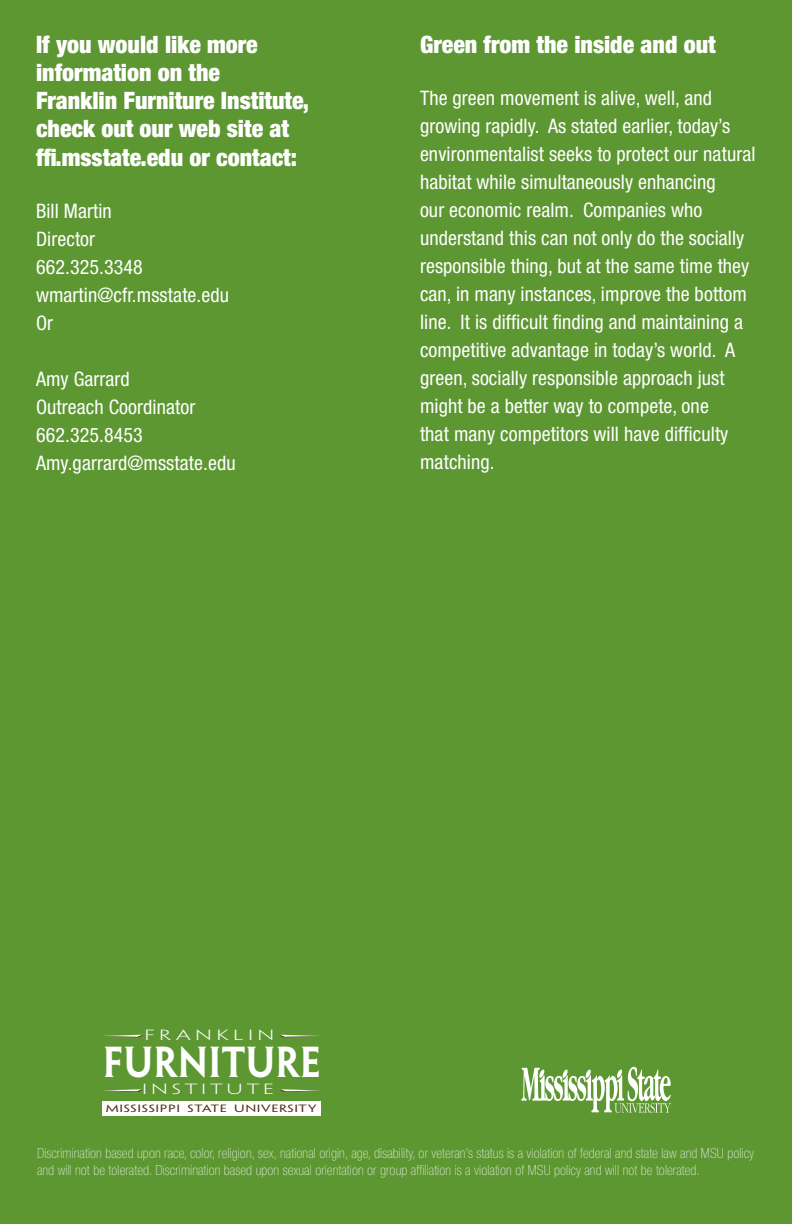
<style>
.page{position:relative;width:792px;height:1224px;background:#5d9732}
.page>*{position:absolute;margin:0;border:0;box-sizing:border-box;transform-origin:0 0}
.t1{font:38.8px "Penumbra Half Serif Std Se Bd";letter-spacing:.01em;color:#fff;scale:.94 1}
.t2{font:900 condensed 24px/28.2px "Helvetica Neue LT Std";color:#fff}
.t3{font:condensed 20px/28px "Helvetica Neue LT Std";letter-spacing:.005em;color:#fff}
.t4{font:100 condensed 14px/16.8px "Helvetica Neue LT Std";letter-spacing:.005em;color:#d6e5cc}
.t5{font:300 13.2px "Penumbra Sans Std";letter-spacing:.17em;color:#fff;scale:1.71 1}
.t6{font:300 13.2px "Penumbra Sans Std";letter-spacing:.2em;color:#fff;scale:1.71 1}
.t7{font:9.6px "Penumbra Sans Std";letter-spacing:.045em;color:#54301a;scale:1.5 1}
</style>
<div class="page">
<div style="left:102px;top:1101px;width:218px;height:14px;background:#fff"></div>
<svg style="left:102px;top:1089px;width:40px;height:3px"></svg>
<svg style="left:102px;top:1035px;width:41px;height:2px"></svg>
<svg style="left:280px;top:1089px;width:40px;height:3px"></svg>
<svg style="left:279px;top:1035px;width:41px;height:2px"></svg>
<svg style="left:521px;top:1067px;width:150px;height:46px"></svg>
<p class="t2" style="left:36px;top:30px;width:275px">If you would like more information on the<br>Franklin Furniture Institute, check out our web site at ffi.msstate.edu or contact:</p>
<p class="t3" style="left:36px;top:197px;width:195px">Bill Martin<br>Director<br>662.325.3348 wmartin@cfr.msstate.edu<br>Or</p>
<p class="t3" style="left:36px;top:365px;width:201px">Amy Garrard<br>Outreach Coordinator<br>662.325.8453<br>Amy.garrard@msstate.edu</p>
<p class="t2" style="left:420px;top:30px;width:297px">Green from the inside and out</p>
<p class="t3" style="left:420px;top:84px;width:337px">The green movement is alive, well, and growing rapidly. As stated earlier, today’s environmentalist seeks to protect our natural habitat while simultaneously enhancing<br>our economic realm. Companies who understand this can not only do the socially responsible thing, but at the same time they can, in many instances, improve the bottom line. It is difficult finding and maintaining a competitive advantage in today’s world. A green, socially responsible approach just might be a better way to compete, one<br>that many competitors will have difficulty matching.</p>
<p class="t6" style="left:144px;top:1027px;width:78px">FRANKLIN</p>
<h1 class="t1" style="left:103px;top:1039px;width:234px">FURNITURE</h1>
<p class="t5" style="left:142px;top:1082px;width:78px">INSTITUTE</p>
<p class="t7" style="left:106px;top:1102px;width:142px">MISSISSIPPI STATE UNIVERSITY</p>
<p class="t4" style="left:37px;top:1145px;width:719px">Discrimination based upon race, color, religion, sex, national origin, age, disability, or veteran’s status is a violation of federal and state law and MSU policy and will not be tolerated. Discrimination based upon sexual orientation or group affiliation is a violation of MSU policy and will not be tolerated.</p>
</div>
